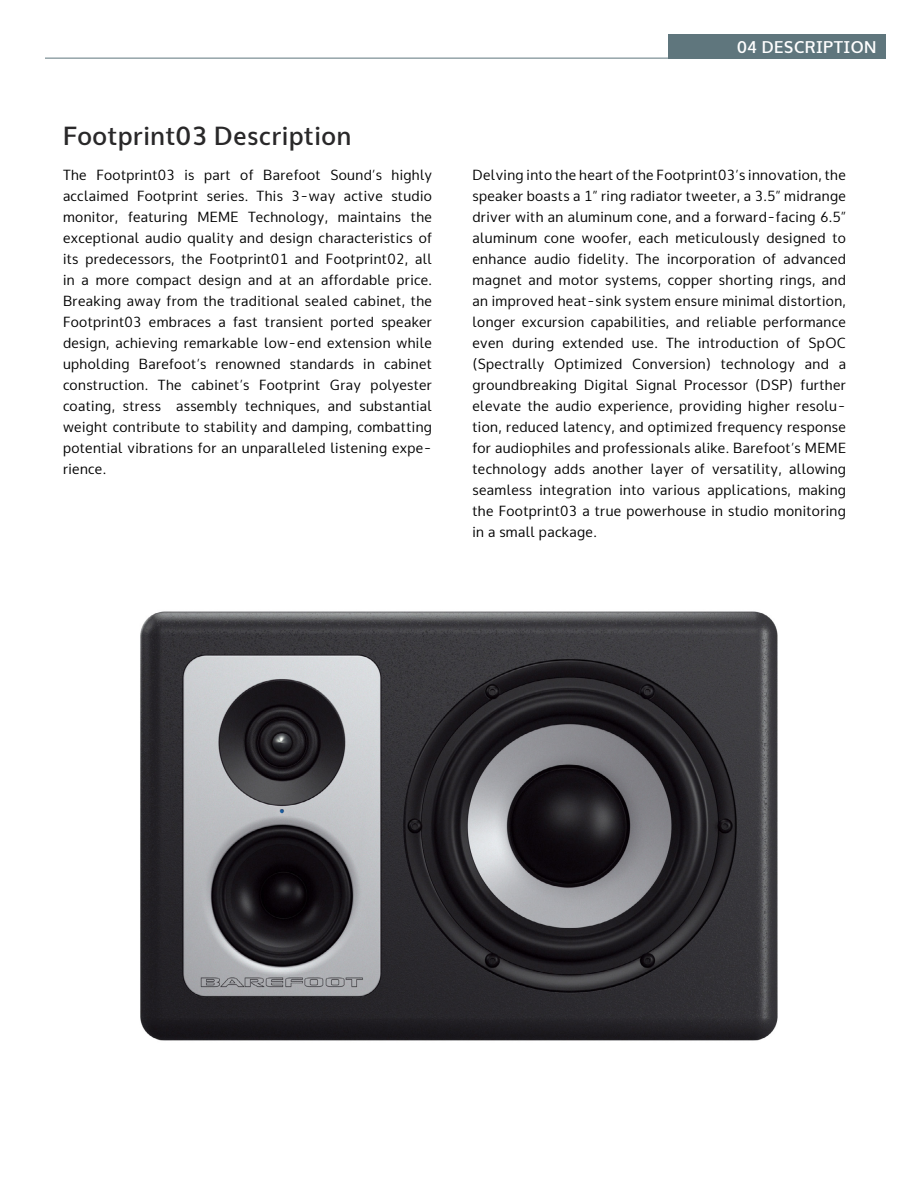
<style>
.page{position:relative;width:918px;height:1188px;background:#fff}
.page>*{position:absolute;margin:0;border:0;box-sizing:border-box;transform-origin:0 0}
.t1{font:25.5px "Oxygen Sans Bold";letter-spacing:.025em;color:#292829}
.t2{font:16.5px "Oxygen Sans Bold";letter-spacing:.025em;color:#fff}
.t3{font:14.25px/21px "Oxygen Sans Book";letter-spacing:.025em;color:#000;text-align:justify}
</style>
<div class="page">
<img style="left:140px;top:611px;width:638px;height:430px">
<div style="left:668px;top:34px;width:218px;height:24px;background:#5f767d"></div>
<hr style="left:45px;top:58px;width:630px;height:1px;background:#5f767d">
<h1 class="t1" style="left:63px;top:120px;width:290px">Footprint03 Description</h1>
<p class="t3" style="left:63px;top:165px;width:371px">The Footprint03 is part of Barefoot Sound’s highly acclaimed Footprint series. This 3-way active studio monitor, featuring MEME Technology, maintains the exceptional audio quality and design characteristics of its predecessors, the Footprint01 and Footprint02, all in a more compact design and at an affordable price.<br>Breaking away from the traditional sealed cabinet, the Footprint03 embraces a fast transient ported speaker design, achieving remarkable low-end extension while upholding Barefoot’s renowned standards in cabinet construction. The cabinet’s Footprint Gray polyester coating, stress assembly techniques, and substantial weight contribute to stability and damping, combatting potential vibrations for an unparalleled listening expe&shy;rience.</p>
<p class="t2" style="left:737px;top:37px;width:141px">04 DESCRIPTION</p>
<p class="t3" style="left:472px;top:165px;width:375px">Delving into the heart of the Footprint03’s innovation, the speaker boasts a 1” ring radiator tweeter, a 3.5” midrange driver with an aluminum cone, and a forward-facing 6.5” aluminum cone woofer, each meticulously designed to enhance audio fidelity. The incorporation of advanced magnet and motor systems, copper shorting rings, and an improved heat-sink system ensure minimal distortion, longer excursion capabilities, and reliable performance even during extended use. The introduction of SpOC (Spectrally Optimized Conversion) technology and a groundbreaking Digital Signal Processor (DSP) further elevate the audio experience, providing higher resolu&shy;tion, reduced latency, and optimized frequency response for audiophiles and professionals alike. Barefoot’s MEME technology adds another layer of versatility, allowing seamless integration into various applications, making the Footprint03 a true powerhouse in studio monitoring in a small package.</p>
</div>
